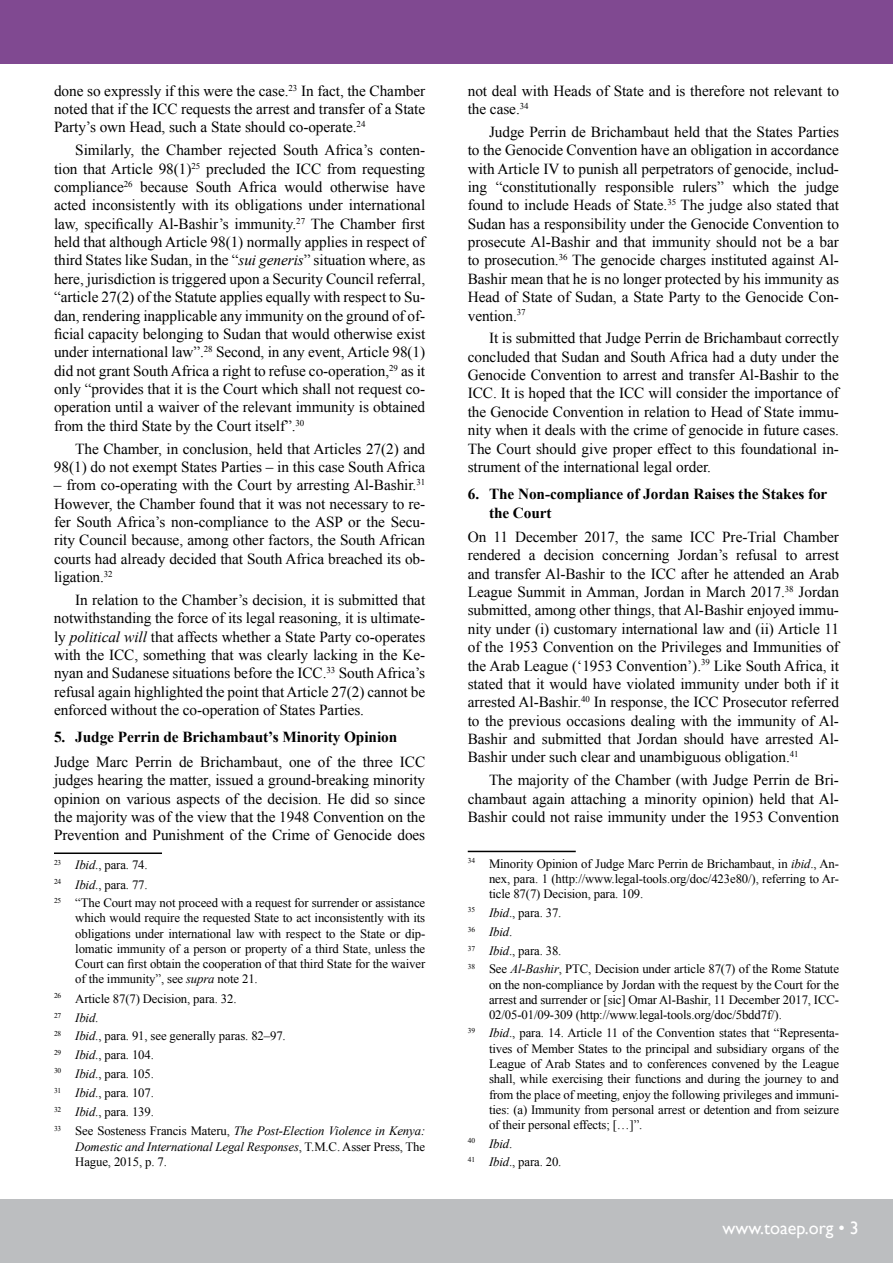
<style>
.page{position:relative;width:893px;height:1263px;background:#fff}
.page>*{position:absolute;margin:0;border:0;box-sizing:border-box;transform-origin:0 0}
.t1{font:18px "Gill Sans";color:#fff}
.t2{font:15.3px/18.3px "Times New Roman";letter-spacing:-.005em;color:#000;text-align:justify}
.t3{font:700 15.3px/18.3px "Times New Roman";letter-spacing:-.005em;color:#000}
.t4{font:12.75px/15.3px "Times New Roman";letter-spacing:-.01em;color:#000}
.t5{font:italic 12.75px/15.3px "Times New Roman";letter-spacing:-.01em;color:#000}
.s1{font-style:italic}
.s2{font-style:normal}
</style>
<div class="page">
<div style="left:0;top:1199px;width:893px;height:64px;background:#bcbec0"></div>
<div style="left:0;top:0;width:893px;height:64px;background:#804991"></div>
<hr style="left:54px;top:852px;width:108px;height:2px;background:#000">
<hr style="left:468px;top:851px;width:108px;height:1px;background:#000">
<p class="t2" style="left:54px;top:81px;width:373px">done so expressly if this were the case.<sup>23</sup> In fact, the Chamber noted that if the ICC requests the arrest and transfer of a State Party’s own Head, such a State should co-operate.<sup>24</sup></p>
<p class="t2" style="left:54px;top:141px;width:373px;text-indent:21px">Similarly, the Chamber rejected South Africa’s conten&shy;tion that Article 98(1)<sup>25</sup> precluded the ICC from requesting compliance<sup>26</sup> because South Africa would otherwise have acted inconsistently with its obligations under international law, specifically Al-Bashir’s immunity.<sup>27</sup> The Chamber first held that although Article 98(1) normally applies in respect of third States like Sudan, in the “<span class="s1">sui generis</span>” situation where, as here, jurisdiction is triggered upon a Security Council referral, “article 27(2) of the Statute applies equally with respect to Su&shy;dan, rendering inapplicable any immunity on the ground of of&shy;ficial capacity belonging to Sudan that would otherwise exist under international law”.<sup>28</sup> Second, in any event, Article 98(1) did not grant South Africa a right to refuse co-operation,<sup>29</sup> as it only “provides that it is the Court which shall not request co&shy;operation until a waiver of the relevant immunity is obtained from the third State by the Court itself”.<sup>30</sup></p>
<p class="t2" style="left:54px;top:439px;width:373px;text-align:right">The Chamber, in conclusion, held that Articles 27(2) and<br>98(1) do not exempt States Parties – in this case South Africa</p>
<p class="t2" style="left:54px;top:476px;width:373px">– from co-operating with the Court by arresting Al-Bashir.<sup>31<br></sup>However, the Chamber found that it was not necessary to re&shy;fer South Africa’s non-compliance to the ASP or the Secu&shy;rity Council because, among other factors, the South African courts had already decided that South Africa breached its ob&shy;ligation.<sup>32</sup></p>
<p class="t2" style="left:54px;top:590px;width:373px;text-indent:21px">In relation to the Chamber’s decision, it is submitted that notwithstanding the force of its legal reasoning, it is ultimate&shy;ly <span class="s1">political will</span> that affects whether a State Party co-operates with the ICC, something that was clearly lacking in the Ke&shy;nyan and Sudanese situations before the ICC.<sup>33</sup> South Africa’s refusal again highlighted the point that Article 27(2) cannot be enforced without the co-operation of States Parties.</p>
<p class="t3" style="left:54px;top:728px;width:345px">5. Judge Perrin de Brichambaut’s Minority Opinion</p>
<p class="t2" style="left:54px;top:752px;width:373px">Judge Marc Perrin de Brichambaut, one of the three ICC judges hearing the matter, issued a ground-breaking minority opinion on various aspects of the decision. He did so since the majority was of the view that the 1948 Convention on the Prevention and Punishment of the Crime of Genocide does</p>
<p class="t4" style="left:54px;top:856px;width:373px;line-height:18.8px"><sup>23</sup> <span class="s1">Ibid</span>., para. 74.<br><sup>24</sup> <span class="s1">Ibid</span>., para. 77.<br><sup>25</sup> “The Court may not proceed with a request for surrender or assistance</p>
<p class="t4" style="left:75px;top:910px;width:351px;text-align:justify">which would require the requested State to act inconsistently with its obligations under international law with respect to the State or dip&shy;lomatic immunity of a person or property of a third State, unless the Court can first obtain the cooperation of that third State for the waiver of the immunity”, see <span class="s1">supra</span> note 21.</p>
<p class="t4" style="left:54px;top:989px;width:373px;line-height:18.9px"><sup>26</sup> Article 87(7) Decision, para. 32.<br><sup>27</sup> <span class="s1">Ibid</span>.<br><sup>28</sup> <span class="s1">Ibid</span>., para. 91, see generally paras. 82–97.<br><sup>29</sup> <span class="s1">Ibid</span>., para. 104.<br><sup>30</sup> <span class="s1">Ibid</span>., para. 105.<br><sup>31</sup> <span class="s1">Ibid</span>., para. 107.<br><sup>32</sup> <span class="s1">Ibid</span>., para. 139.<br><sup>33</sup> See Sosteness Francis Materu, <span class="s1">The Post-Election Violence in Kenya:</span></p>
<p class="t5" style="left:75px;top:1138px;width:351px">Domestic and International Legal Responses<span class="s2">, T.M.C. Asser Press, The<br>Hague, 2015, p. 7.</span></p>
<p class="t2" style="left:468px;top:81px;width:373px">not deal with Heads of State and is therefore not relevant to the case.<sup>34</sup></p>
<p class="t2" style="left:468px;top:122px;width:373px;text-indent:21px">Judge Perrin de Brichambaut held that the States Parties to the Genocide Convention have an obligation in accordance with Article IV to punish all perpetrators of genocide, includ&shy;ing “constitutionally responsible rulers” which the judge found to include Heads of State.<sup>35</sup> The judge also stated that Sudan has a responsibility under the Genocide Convention to prosecute Al-Bashir and that immunity should not be a bar to prosecution.<sup>36</sup> The genocide charges instituted against Al-Bashir mean that he is no longer protected by his immunity as Head of State of Sudan, a State Party to the Genocide Con&shy;vention.<sup>37</sup></p>
<p class="t2" style="left:468px;top:329px;width:373px;text-indent:21px">It is submitted that Judge Perrin de Brichambaut correctly concluded that Sudan and South Africa had a duty under the Genocide Convention to arrest and transfer Al-Bashir to the ICC. It is hoped that the ICC will consider the importance of the Genocide Convention in relation to Head of State immu&shy;nity when it deals with the crime of genocide in future cases.<br>The Court should give proper effect to this foundational in&shy;strument of the international legal order.</p>
<p class="t3" style="left:489px;top:485px;width:340px;text-indent:-21px">6. The Non-compliance of Jordan Raises the Stakes for the Court</p>
<p class="t2" style="left:468px;top:527px;width:373px">On 11 December 2017, the same ICC Pre-Trial Chamber rendered a decision concerning Jordan’s refusal to arrest and transfer Al-Bashir to the ICC after he attended an Arab League Summit in Amman, Jordan in March 2017.<sup>38</sup> Jordan submitted, among other things, that Al-Bashir enjoyed immu&shy;nity under (i) customary international law and (ii) Article 11 of the 1953 Convention on the Privileges and Immunities of the Arab League (‘1953 Convention’).<sup>39</sup> Like South Africa, it stated that it would have violated immunity under both if it arrested Al-Bashir.<sup>40</sup> In response, the ICC Prosecutor referred to the previous occasions dealing with the immunity of Al-Bashir and submitted that Jordan should have arrested Al-Bashir under such clear and unambiguous obligation.<sup>41</sup></p>
<p class="t2" style="left:468px;top:771px;width:373px;text-indent:21px">The majority of the Chamber (with Judge Perrin de Bri&shy;chambaut again attaching a minority opinion) held that Al-Bashir could not raise immunity under the 1953 Convention</p>
<p class="t4" style="left:489px;top:855px;width:351px;text-align:justify;text-indent:-21px"><sup>34</sup> Minority Opinion of Judge Marc Perrin de Brichambaut, in <span class="s1">ibid</span>., An&shy;nex, para. 1 (http://www.legal-tools.org/doc/423e80/), referring to Ar&shy;ticle 87(7) Decision, para. 109.</p>
<p class="t4" style="left:468px;top:903px;width:373px;line-height:18.9px"><sup>35</sup> <span class="s1">Ibid</span>., para. 37.<br><sup>36</sup> <span class="s1">Ibid</span>.<br><sup>37</sup> <span class="s1">Ibid</span>., para. 38.<br><sup>38</sup> See <span class="s1">Al-Bashir</span>, PTC, Decision under article 87(7) of the Rome Statute</p>
<p class="t4" style="left:489px;top:976px;width:351px;text-align:justify">on the non-compliance by Jordan with the request by the Court for the arrest and surrender or [sic] Omar Al-Bashir, 11 December 2017, ICC-02/05-01/09-309 (http://www.legal-tools.org/doc/5bdd7f/).</p>
<p class="t4" style="left:489px;top:1025px;width:351px;text-align:justify;text-indent:-21px"><sup>39</sup> <span class="s1">Ibid</span>., para. 14. Article 11 of the Convention states that “Representa&shy;tives of Member States to the principal and subsidiary organs of the League of Arab States and to conferences convened by the League shall, while exercising their functions and during the journey to and from the place of meeting, enjoy the following privileges and immuni&shy;ties: (a) Immunity from personal arrest or detention and from seizure of their personal effects; […]”.</p>
<p class="t4" style="left:468px;top:1134px;width:95px;line-height:18.3px"><sup>40</sup> <span class="s1">Ibid</span>.<br><sup>41</sup> <span class="s1">Ibid</span>., para. 20.</p>
<p class="t1" style="left:722px;top:1218px;width:138px">www.toaep.org • 3</p>
</div>
